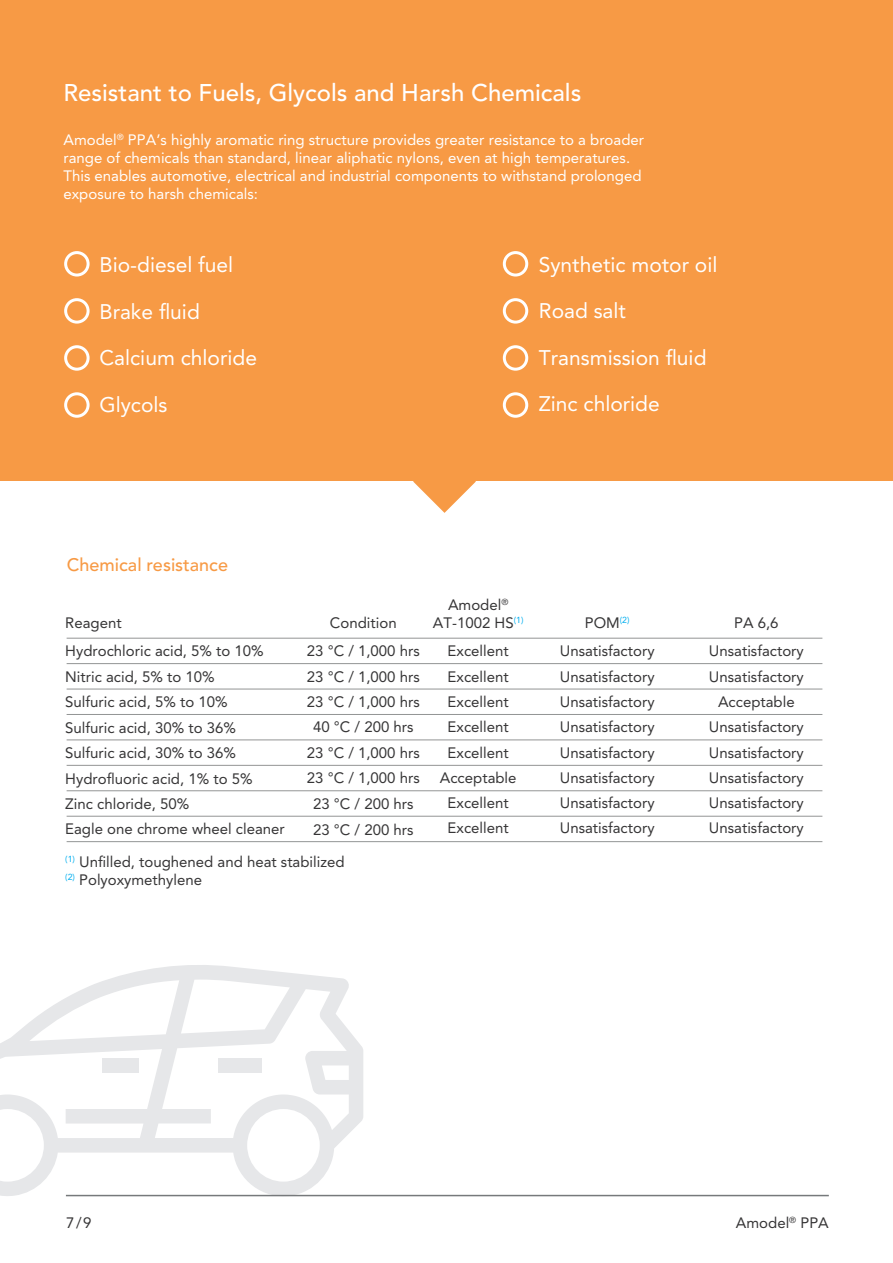
<style>
.page{position:relative;width:893px;height:1263px;background:#fff}
.page>*{position:absolute;margin:0;border:0;box-sizing:border-box;transform-origin:0 0}
.t1{font:500 24px "Avenir LT Pro";color:#fff}
.t2{font:21px "Avenir LT Pro";color:#fff}
.t3{font:500 18px "Avenir LT Pro";color:#f79a45}
.t4{font:15px/25.2px "Avenir LT Pro";color:#363536;text-align:center}
.t5{font:15px/18px "Avenir LT Pro";color:#fff}
</style>
<div class="page">
<div style="left:0;top:0;width:893px;height:481px;background:#f79a45"></div>
<svg style="left:413px;top:481px;width:63px;height:32px"></svg>
<svg style="left:0;top:965px;width:363px;height:232px"></svg>
<div style="left:102px;top:1058px;width:36px;height:15px;background:#e6e7e9"></div>
<div style="left:218px;top:1058px;width:44px;height:15px;background:#e6e7e9"></div>
<hr style="left:67px;top:638px;width:755px;height:1px;background:#939595">
<hr style="left:67px;top:663px;width:755px;height:1px;background:#939595">
<hr style="left:67px;top:689px;width:755px;height:1px;background:#939595">
<hr style="left:67px;top:714px;width:755px;height:1px;background:#939595">
<hr style="left:67px;top:739px;width:755px;height:1px;background:#939595">
<hr style="left:67px;top:765px;width:755px;height:1px;background:#939595">
<hr style="left:67px;top:790px;width:755px;height:1px;background:#939595">
<hr style="left:67px;top:816px;width:755px;height:1px;background:#939595">
<hr style="left:67px;top:841px;width:755px;height:1px;background:#939595">
<hr style="left:66px;top:1195px;width:763px;height:1px;background:#76797b">
<div style="left:64px;top:251px;width:26px;height:26px;border:3px solid #fff;border-radius:50%"></div>
<div style="left:64px;top:298px;width:26px;height:26px;border:3px solid #fff;border-radius:50%"></div>
<div style="left:64px;top:345px;width:26px;height:26px;border:3px solid #fff;border-radius:50%"></div>
<div style="left:64px;top:392px;width:26px;height:26px;border:3px solid #fff;border-radius:50%"></div>
<div style="left:503px;top:251px;width:25px;height:26px;border:3px solid #fff;border-radius:50%"></div>
<div style="left:503px;top:298px;width:25px;height:26px;border:3px solid #fff;border-radius:50%"></div>
<div style="left:503px;top:345px;width:25px;height:26px;border:3px solid #fff;border-radius:50%"></div>
<div style="left:503px;top:392px;width:25px;height:26px;border:3px solid #fff;border-radius:50%"></div>
<h1 class="t1" style="left:63px;top:78px;width:519px">Resistant to Fuels, Glycols and Harsh Chemicals</h1>
<p class="t5" style="left:63px;top:130px;width:582px">Amodel<sup>®</sup> PPA’s highly aromatic ring structure provides greater resistance to a broader range of chemicals than standard, linear aliphatic nylons, even at high temperatures.<br>This enables automotive, electrical and industrial components to withstand prolonged exposure to harsh chemicals:</p>
<h2 class="t2" style="left:99px;top:252px;width:135px">Bio-diesel fuel</h2>
<h2 class="t2" style="left:99px;top:299px;width:102px">Brake fluid</h2>
<h2 class="t2" style="left:99px;top:345px;width:159px">Calcium chloride</h2>
<h2 class="t2" style="left:99px;top:392px;width:70px">Glycols</h2>
<h2 class="t2" style="left:539px;top:252px;width:180px">Synthetic motor oil</h2>
<h2 class="t2" style="left:539px;top:298px;width:89px">Road salt</h2>
<h2 class="t2" style="left:539px;top:345px;width:169px">Transmission fluid</h2>
<h2 class="t2" style="left:539px;top:391px;width:122px">Zinc chloride</h2>
<p class="t3" style="left:67px;top:554px;width:163px">Chemical resistance</p>
<p class="t4" style="left:330px;top:610px;width:68px">Condition</p>
<p class="t4" style="left:65px;top:608px;width:200px;line-height:28.5px;text-align:left">Reagent<br>Hydrochloric acid, 5% to 10%</p>
<p class="t4" style="left:65px;top:664px;width:221px;text-align:left">Nitric acid, 5% to 10%<br>Sulfuric acid, 5% to 10%<br>Sulfuric acid, 30% to 36%<br>Sulfuric acid, 30% to 36%<br>Hydrofluoric acid, 1% to 5%<br>Zinc chloride, 50%<br>Eagle one chrome wheel cleaner</p>
<p class="t4" style="left:65px;top:853px;width:281px;line-height:18px;text-align:left"><sup>(1)</sup> Unfilled, toughened and heat stabilized <sup>(2)</sup> Polyoxymethylene</p>
<p class="t4" style="left:307px;top:638px;width:115px">23 °C / 1,000 hrs<br>23 °C / 1,000 hrs<br>23 °C / 1,000 hrs<br>40 °C / 200 hrs<br>23 °C / 1,000 hrs<br>23 °C / 1,000 hrs<br>23 °C / 200 hrs<br>23 °C / 200 hrs</p>
<p class="t4" style="left:433px;top:596px;width:92px;line-height:18px">Amodel<sup>®<br></sup>AT-1002 HS<sup>(1)</sup></p>
<p class="t4" style="left:440px;top:638px;width:78px">Excellent<br>Excellent<br>Excellent<br>Excellent<br>Excellent<br>Acceptable<br>Excellent<br>Excellent</p>
<p class="t4" style="left:585px;top:610px;width:46px">POM<sup>(2)</sup></p>
<p class="t4" style="left:560px;top:638px;width:96px;text-align:justify">Unsatisfactory Unsatisfactory Unsatisfactory Unsatisfactory Unsatisfactory Unsatisfactory Unsatisfactory Unsatisfactory</p>
<p class="t4" style="left:734px;top:610px;width:46px">PA 6,6</p>
<p class="t4" style="left:709px;top:638px;width:96px">Unsatisfactory</p>
<p class="t4" style="left:709px;top:664px;width:96px">Unsatisfactory<br>Acceptable</p>
<p class="t4" style="left:709px;top:714px;width:96px;text-align:justify">Unsatisfactory Unsatisfactory Unsatisfactory Unsatisfactory Unsatisfactory</p>
<p class="t4" style="left:66px;top:1210px;width:27px">7/9</p>
<p class="t4" style="left:736px;top:1210px;width:94px">Amodel<sup>®</sup> PPA</p>
</div>
